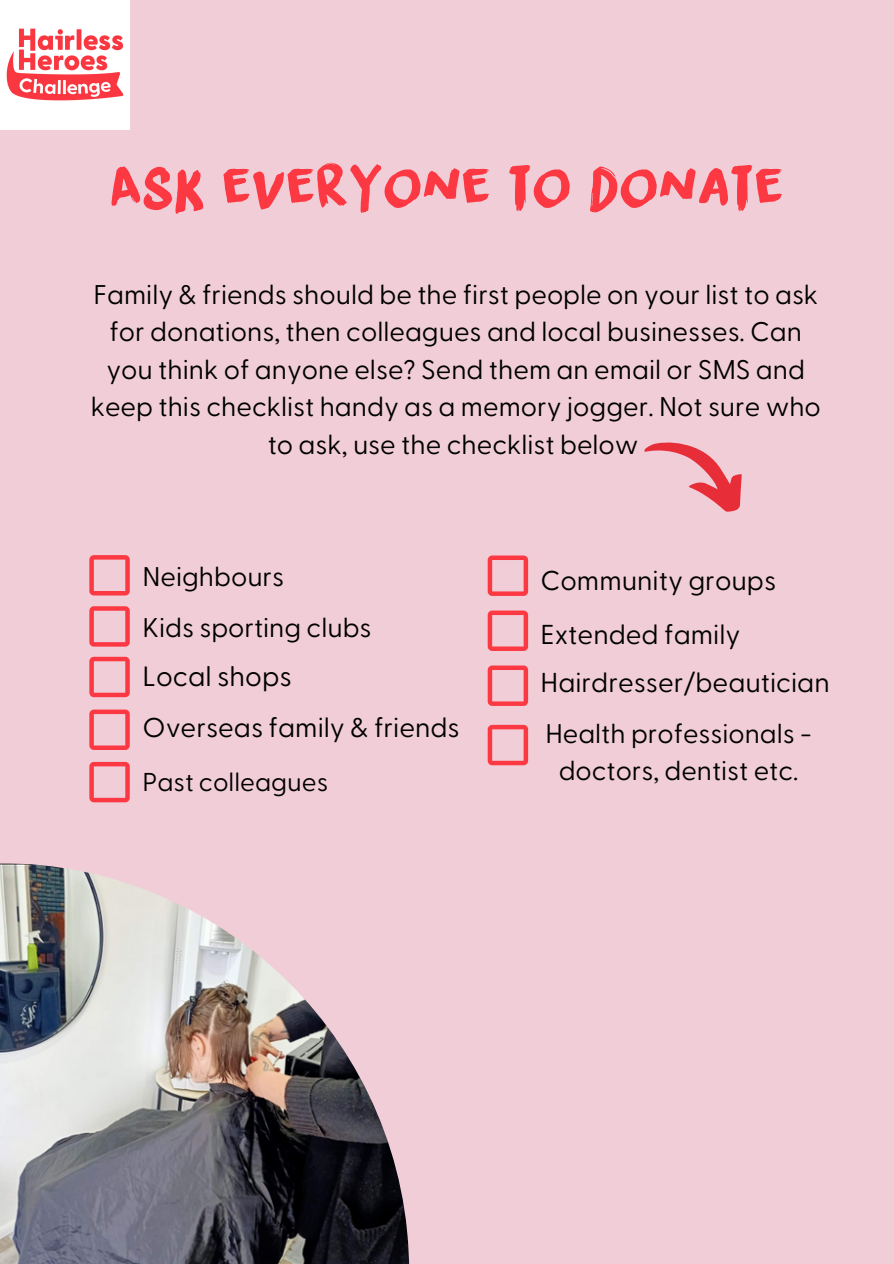
<style>
.page{position:relative;width:894px;height:1264px;background:#fff}
.page>*{position:absolute;margin:0;border:0;box-sizing:border-box;transform-origin:0 0}
.t1{font:55.95px "DK Liquid Embrace";color:#fc3843}
.t2{font:27.9px "Greycliff CF";color:#000}
.t3{font:27.3px "Greycliff CF";color:#000}
.t4{font:27px/37.5px "Greycliff CF";color:#000;text-align:center}
.t5{font:26.85px/37.2px "Greycliff CF";color:#000;text-align:center}
.t6{font:25.8px "Greycliff CF";color:#000}
</style>
<div class="page">
<div style="left:0;top:0;width:893px;height:1263px;background:#f0cdd7"></div>
<svg style="left:89px;top:656px;width:41px;height:41px"></svg>
<svg style="left:89px;top:709px;width:41px;height:41px"></svg>
<svg style="left:89px;top:762px;width:41px;height:40px"></svg>
<svg style="left:487px;top:725px;width:41px;height:40px"></svg>
<svg style="left:487px;top:665px;width:41px;height:41px"></svg>
<svg style="left:487px;top:610px;width:41px;height:41px"></svg>
<svg style="left:487px;top:555px;width:41px;height:41px"></svg>
<svg style="left:89px;top:606px;width:41px;height:40px"></svg>
<svg style="left:89px;top:555px;width:41px;height:40px"></svg>
<svg style="left:644px;top:442px;width:98px;height:70px"></svg>
<img style="left:0;top:0;width:129px;height:129px">
<img style="left:0;top:863px;width:409px;height:400px">
<p class="t1" style="left:110px;top:159px;width:675px">ASK EVERYONE TO DONATE</p>
<p class="t4" style="left:91px;top:274px;width:731px">Family &amp; friends should be the first people on your list to ask for donations, then colleagues and local businesses. Can you think of anyone else? Send them an email or SMS and keep this checklist handy as a memory jogger. Not sure who to ask, use the checklist below</p>
<p class="t4" style="left:142px;top:556px;width:143px">Neighbours</p>
<p class="t4" style="left:142px;top:607px;width:230px">Kids sporting clubs</p>
<p class="t2" style="left:142px;top:657px;width:151px">Local shops</p>
<p class="t3" style="left:142px;top:709px;width:318px">Overseas family &amp; friends</p>
<p class="t6" style="left:142px;top:765px;width:187px">Past colleagues</p>
<p class="t3" style="left:540px;top:563px;width:237px">Community groups</p>
<p class="t3" style="left:540px;top:616px;width:201px">Extended family</p>
<p class="t3" style="left:540px;top:664px;width:290px">Hairdresser/beautician</p>
<p class="t5" style="left:545px;top:713px;width:268px">Health professionals - doctors, dentist etc.</p>
</div>
